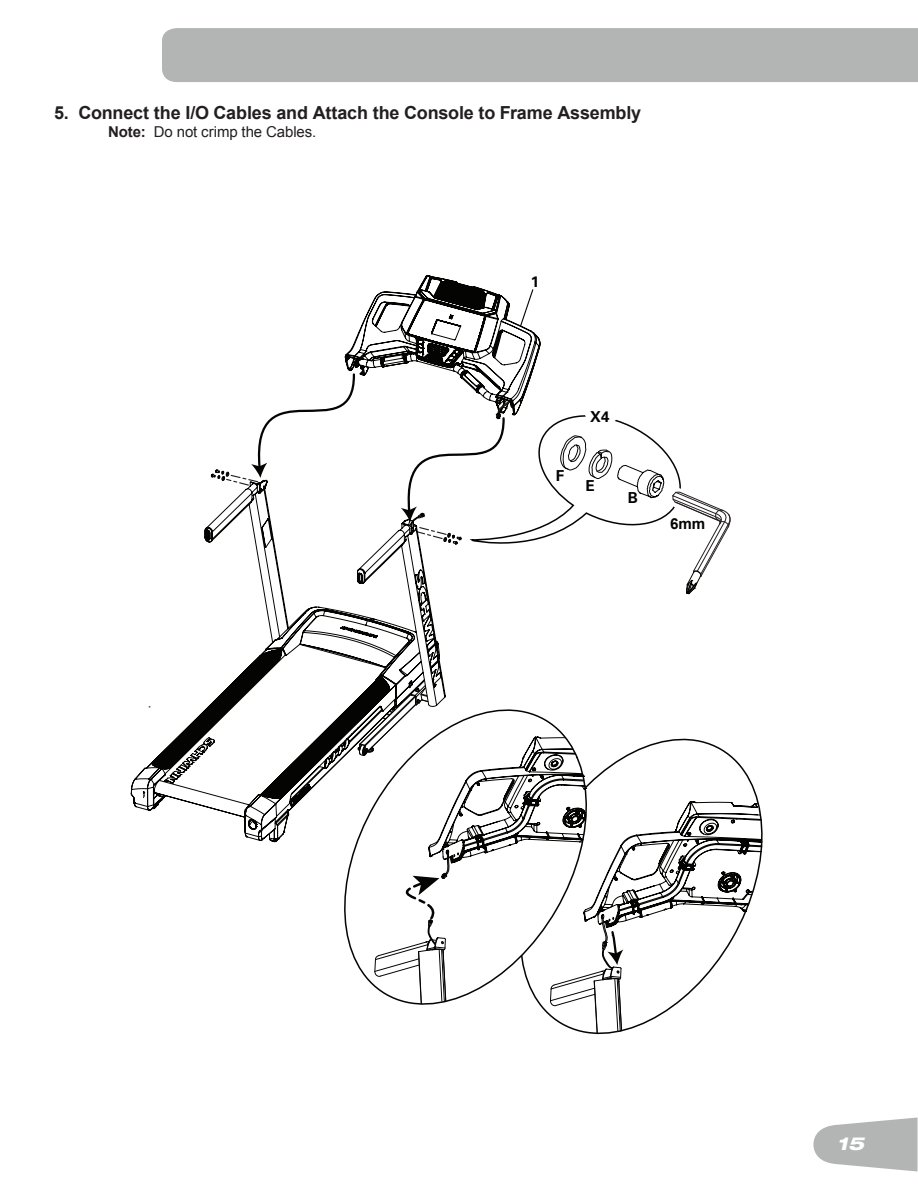
<style>
.page{position:relative;width:918px;height:1188px;background:#fff}
.page>*{position:absolute;margin:0;border:0;box-sizing:border-box;transform-origin:0 0}
.t1{font:700 18px "Arial";letter-spacing:-.01em;color:#231f20}
.t2{font:italic 800 expanded 18px "Helvetica Neue";color:#fff}
.t3{font:700 15.15px "Univers";color:#040503}
.t4{font:700 15.15px "Arial";color:#040503}
.t5{font:15px "Arial";letter-spacing:-.005em;color:#231f20}
.s1{font-weight:700}
</style>
<div class="page">
<div style="left:162px;top:28px;width:756px;height:54px;background:#b3b4b4"></div>
<svg style="left:813px;top:1118px;width:105px;height:54px"></svg>
<svg style="left:131px;top:523px;width:312px;height:319px"></svg>
<svg style="left:329px;top:689px;width:29px;height:278px"></svg>
<svg style="left:358px;top:680px;width:404px;height:353px"></svg>
<svg style="left:211px;top:275px;width:520px;height:319px"></svg>
<p class="t1" style="left:54px;top:100px;width:589px">5. Connect the I/O Cables and Attach the Console to Frame Assembly</p>
<p class="t5" style="left:108px;top:121px;width:210px"><span class="s1">Note:</span> Do not crimp the Cables.</p>
<p class="t3" style="left:531px;top:273px;width:10px">1</p>
<p class="t3" style="left:556px;top:467px;width:10px">F</p>
<p class="t3" style="left:590px;top:408px;width:21px">X4</p>
<p class="t3" style="left:586px;top:476px;width:11px">E</p>
<p class="t3" style="left:628px;top:489px;width:12px">B</p>
<p class="t4" style="left:670px;top:514px;width:37px">6mm</p>
<p class="t2" style="left:837px;top:1132px;width:28px">15</p>
</div>
